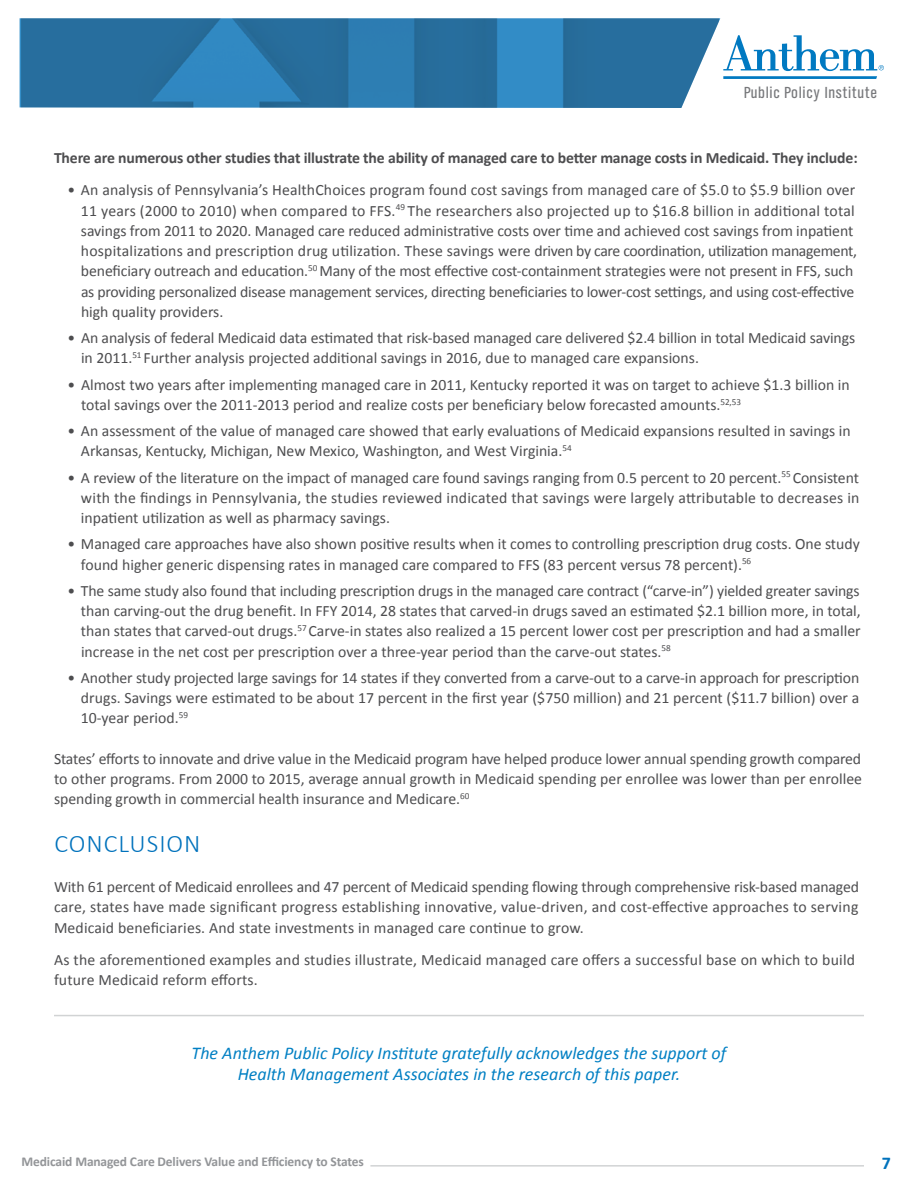
<style>
.page{position:relative;width:918px;height:1188px;background:#fff}
.page>*{position:absolute;margin:0;border:0;box-sizing:border-box;transform-origin:0 0}
.t1{font:300 25.5px "Calibri";letter-spacing:.04em;color:#0072bc}
.t2{font:italic 18px/21px "Calibri";color:#017fc3;text-align:center}
.t3{font:700 18px "Calibri";color:#0072bc}
.t4{font:16.65px "TV Nord Cond EF";letter-spacing:.04em;color:#77787b}
.t5{font:15.75px/20.2px "Calibri";color:#4d4d4f}
.t6{font:700 15.75px "Calibri";letter-spacing:-.01em;color:#4d4d4f}
.t7{font:700 13.5px "Calibri";letter-spacing:-.01em;color:#939598}
</style>
<div class="page">
<hr style="left:370px;top:1165px;width:494px;height:2px;background:#d1d3d4">
<svg style="left:723px;top:35px;width:161px;height:44px"></svg>
<svg style="left:20px;top:18px;width:700px;height:90px;background:#2f79a9"></svg>
<hr style="left:54px;top:1015px;width:810px;height:1px;background:#d1d3d4">
<p class="t4" style="left:744px;top:83px;width:135px">Public Policy Institute</p>
<p class="t6" style="left:54px;top:148px;width:805px">There are numerous other studies that illustrate the ability of managed care to better manage costs in Medicaid. They include:</p>
<p class="t5" style="left:81px;top:180px;width:778px;text-indent:-13px">• An analysis of Pennsylvania’s HealthChoices program found cost savings from managed care of $5.0 to $5.9 billion over 11 years (2000 to 2010) when compared to FFS.<sup>49</sup> The researchers also projected up to $16.8 billion in additional total savings from 2011 to 2020. Managed care reduced administrative costs over time and achieved cost savings from inpatient hospitalizations and prescription drug utilization. These savings were driven by care coordination, utilization management, beneficiary outreach and education.<sup>50</sup> Many of the most effective cost-containment strategies were not present in FFS, such as providing personalized disease management services, directing beneficiaries to lower-cost settings, and using cost-effective high quality providers.</p>
<p class="t5" style="left:81px;top:328px;width:776px;text-indent:-13px">• An analysis of federal Medicaid data estimated that risk-based managed care delivered $2.4 billion in total Medicaid savings in 2011.<sup>51</sup> Further analysis projected additional savings in 2016, due to managed care expansions.</p>
<p class="t5" style="left:81px;top:374px;width:770px;text-indent:-13px">• Almost two years after implementing managed care in 2011, Kentucky reported it was on target to achieve $1.3 billion in total savings over the 2011-2013 period and realize costs per beneficiary below forecasted amounts.<sup>52,53</sup></p>
<p class="t5" style="left:81px;top:421px;width:771px;text-indent:-13px">• An assessment of the value of managed care showed that early evaluations of Medicaid expansions resulted in savings in<br>Arkansas, Kentucky, Michigan, New Mexico, Washington, and West Virginia.<sup>54</sup></p>
<p class="t5" style="left:81px;top:467px;width:780px;text-align:justify;text-indent:-13px">• A review of the literature on the impact of managed care found savings ranging from 0.5 percent to 20 percent.<sup>55</sup> Consistent with the findings in Pennsylvania, the studies reviewed indicated that savings were largely attributable to decreases in inpatient utilization as well as pharmacy savings.</p>
<p class="t5" style="left:81px;top:534px;width:780px;text-indent:-13px">• Managed care approaches have also shown positive results when it comes to controlling prescription drug costs. One study found higher generic dispensing rates in managed care compared to FFS (83 percent versus 78 percent).<sup>56</sup></p>
<p class="t5" style="left:81px;top:580px;width:781px;text-align:justify;text-indent:-13px">• The same study also found that including prescription drugs in the managed care contract (“carve-in”) yielded greater savings than carving-out the drug benefit. In FFY 2014, 28 states that carved-in drugs saved an estimated $2.1 billion more, in total, than states that carved-out drugs.<sup>57</sup> Carve-in states also realized a 15 percent lower cost per prescription and had a smaller increase in the net cost per prescription over a three-year period than the carve-out states.<sup>58</sup></p>
<p class="t5" style="left:81px;top:667px;width:780px;text-align:justify;text-indent:-13px">• Another study projected large savings for 14 states if they converted from a carve-out to a carve-in approach for prescription drugs. Savings were estimated to be about 17 percent in the first year ($750 million) and 21 percent ($11.7 billion) over a 10-year period.<sup>59</sup></p>
<p class="t5" style="left:54px;top:748px;width:810px;text-align:justify">States’ efforts to innovate and drive value in the Medicaid program have helped produce lower annual spending growth compared to other programs. From 2000 to 2015, average annual growth in Medicaid spending per enrollee was lower than per enrollee spending growth in commercial health insurance and Medicare.<sup>60</sup></p>
<h1 class="t1" style="left:54px;top:827px;width:148px">CONCLUSION</h1>
<p class="t5" style="left:54px;top:877px;width:807px;text-align:justify">With 61 percent of Medicaid enrollees and 47 percent of Medicaid spending flowing through comprehensive risk-based managed care, states have made significant progress establishing innovative, value-driven, and cost-effective approaches to serving Medicaid beneficiaries. And state investments in managed care continue to grow.</p>
<p class="t5" style="left:54px;top:949px;width:803px">As the aforementioned examples and studies illustrate, Medicaid managed care offers a successful base on which to build future Medicaid reform efforts.</p>
<p class="t2" style="left:192px;top:1042px;width:536px">The Anthem Public Policy Institute gratefully acknowledges the support of<br>Health Management Associates in the research of this paper.</p>
<p class="t7" style="left:22px;top:1153px;width:344px">Medicaid Managed Care Delivers Value and Efficiency to States</p>
<p class="t3" style="left:882px;top:1151px;width:11px">7</p>
</div>
